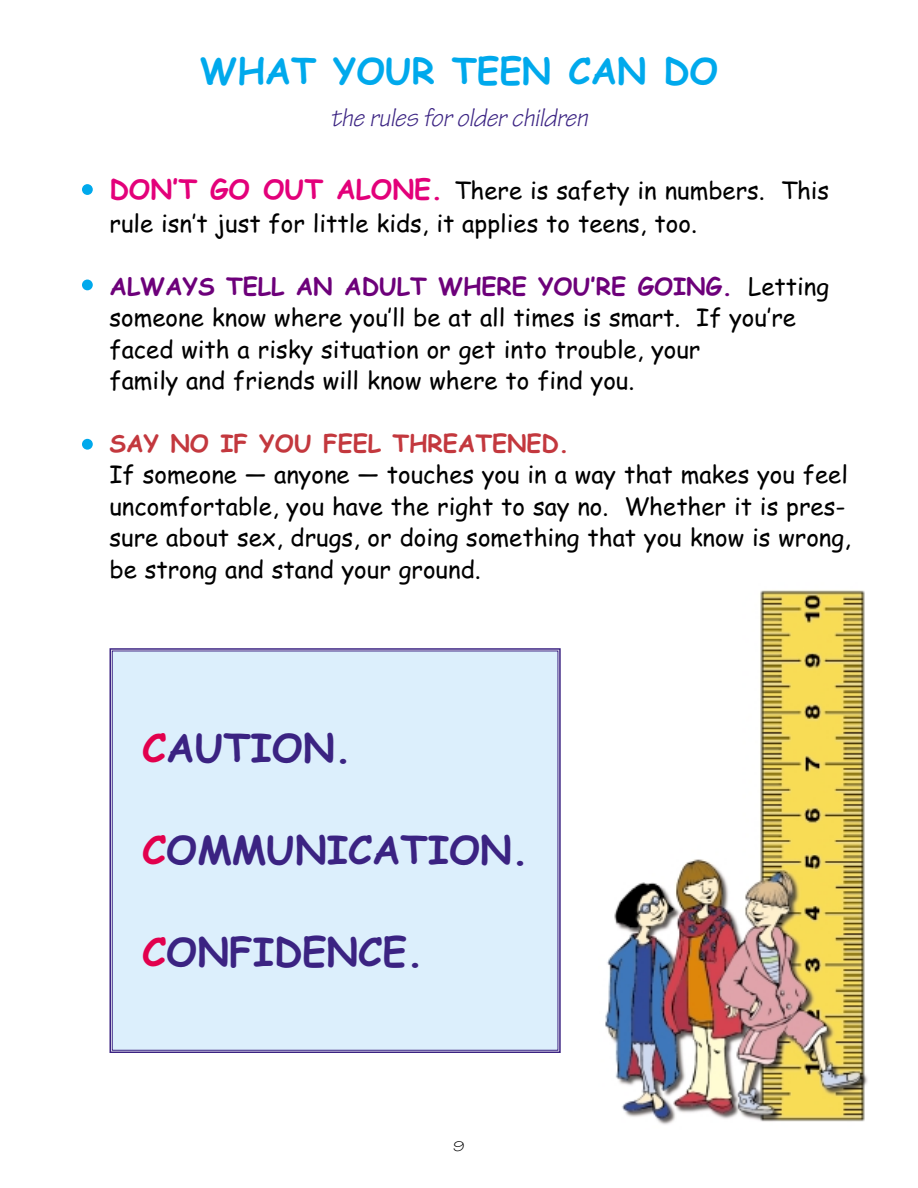
<style>
.page{position:relative;width:918px;height:1188px;background:#fff}
.page>*{position:absolute;margin:0;border:0;box-sizing:border-box;transform-origin:0 0}
.t1{font:700 39px "Comic Sans MS";color:#3b2382}
.t2{font:700 36px "Comic Sans MS";color:#00a9ec}
.t3{font:27px "Tekton MM Oblique 240 564";color:#3b2382}
.t4{font:24px/31.5px "Comic Sans MS";color:#000}
.t5{font:700 24px "Comic Sans MS";color:#c3383e}
.t6{font:15px "Tekton MM 240 850";color:#000}
.s1{font-weight:700;font-size:27px;color:#e3007a}
.s2{font-weight:700;color:#6d007a}
.s3{color:#e2004d}
</style>
<div class="page">
<div style="left:112px;top:651px;width:446px;height:399px;background:#dceffc"></div>
<div style="left:110px;top:648px;width:451px;height:405px;border:2px solid #3b2382"></div>
<div style="left:82px;top:184px;width:11px;height:11px;background:#00a9ec;border-radius:50%"></div>
<div style="left:82px;top:280px;width:11px;height:10px;background:#00a9ec;border-radius:50%"></div>
<div style="left:82px;top:439px;width:11px;height:11px;background:#00a9ec;border-radius:50%"></div>
<img style="left:605px;top:590px;width:263px;height:535px">
<h2 class="t2" style="left:200px;top:56px;width:520px">WHAT YOUR TEEN CAN DO</h2>
<p class="t3" style="left:330px;top:107px;width:259px">the rules for older children</p>
<p class="t4" style="left:110px;top:176px;width:721px;line-height:33px"><span class="s1">DON’T GO OUT ALONE.</span> There is safety in numbers. This rule isn’t just for little kids, it applies to teens, too.</p>
<p class="t4" style="left:110px;top:273px;width:721px"><span class="s2">ALWAYS TELL AN ADULT WHERE YOU’RE GOING.</span> Letting someone know where you’ll be at all times is smart. If you’re faced with a risky situation or get into trouble, your<br>family and friends will know where to find you.</p>
<p class="t5" style="left:110px;top:433px;width:461px">SAY NO IF YOU FEEL THREATENED.</p>
<p class="t4" style="left:110px;top:461px;width:743px">If someone — anyone — touches you in a way that makes you feel uncomfortable, you have the right to say no. Whether it is pres&shy;sure about sex, drugs, or doing something that you know is wrong, be strong and stand your ground.</p>
<h1 class="t1" style="left:142px;top:732px;width:211px"><span class="s3">C</span>AUTION.</h1>
<h1 class="t1" style="left:142px;top:834px;width:388px"><span class="s3">C</span>OMMUNICATION.</h1>
<h1 class="t1" style="left:142px;top:936px;width:283px"><span class="s3">C</span>ONFIDENCE.</h1>
<p class="t6" style="left:453px;top:1141px;width:13px">9</p>
</div>
